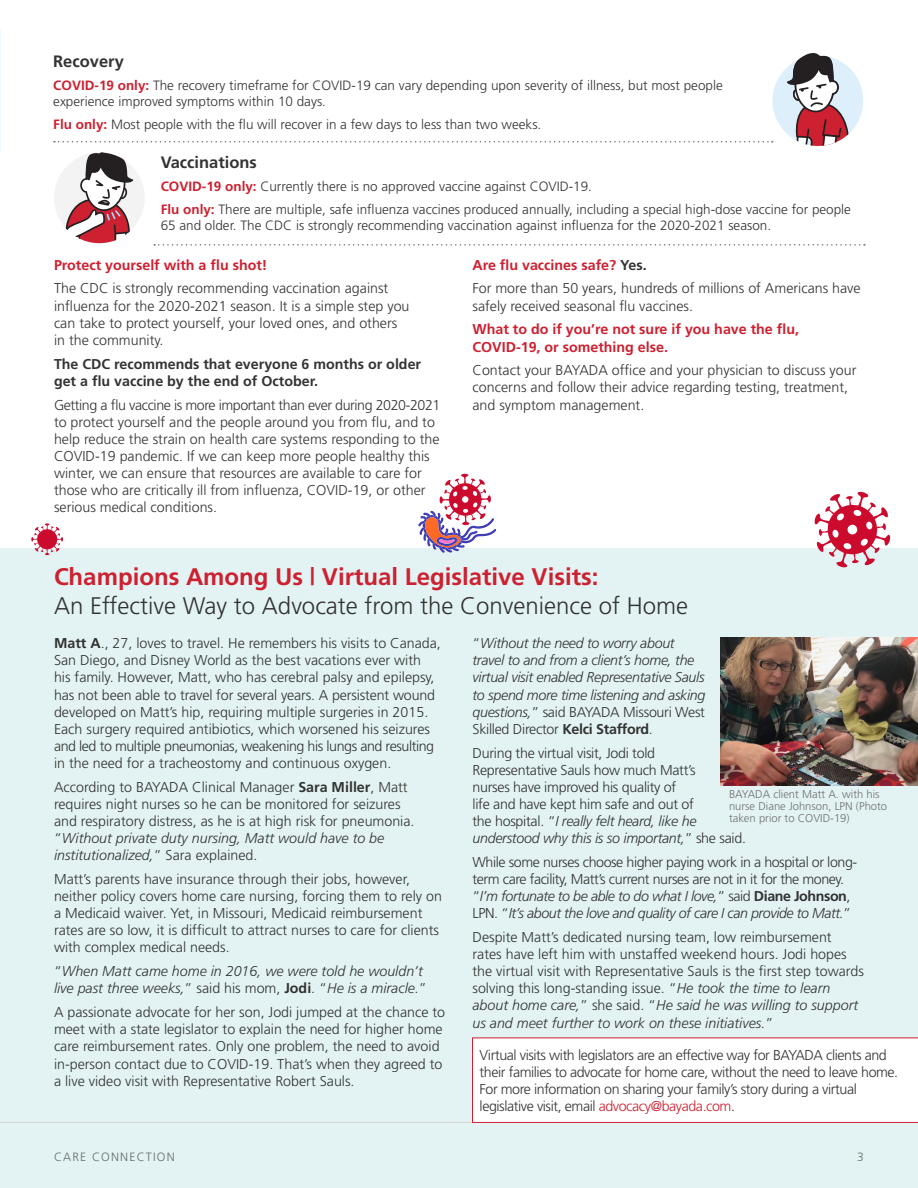
<style>
.page{position:relative;width:918px;height:1188px;background:#fff}
.page>*{position:absolute;margin:0;border:0;box-sizing:border-box;transform-origin:0 0}
.t1{font:300 24px "Frutiger";color:#323332}
.t2{font:700 24px "Frutiger";color:#cd2030}
.subhead_2020{font:700 16.5px "Frutiger";color:#323332}
.t3{font:300 14.25px/17.1px "Frutiger";color:#323332}
.t4{font:300 14.25px/17.1px "Frutiger";letter-spacing:-.03em;color:#323332}
.t5{font:300 14.25px/17.1px "Frutiger";letter-spacing:-.02em;color:#323332}
.t6{font:italic 300 14.25px/17.1px "Frutiger";letter-spacing:-.02em;color:#323332}
.t7{font:700 14.25px/17.1px "Frutiger";color:#cd2030}
.t8{font:italic 300 14.25px/17.1px "Frutiger";color:#323332}
.t9{font:700 14.25px/17.1px "Frutiger";color:#323332}
.subhead_2020-2{font:300 13.5px/16.2px "Frutiger";color:#323332}
.t10{font:300 12px "Frutiger";letter-spacing:.1em;color:#717271}
.subhead_2020-3{font:300 11.25px/12px "Frutiger";color:#6f7070}
.s1{font-weight:700;color:#cd2030}
.s2{color:#323332}
.s3{font-weight:700}
.s4{font-style:italic}
.s5{font-style:normal}
.s6{font-weight:700;font-style:normal}
.s7{color:#cd2030}
</style>
<div class="page">
<div style="left:0;top:548px;width:918px;height:640px;background:#e3f3f3"></div>
<hr style="left:0;top:1122px;width:918px;height:1px;background:#d3d2d1">
<svg style="left:0;top:56px;width:1px;height:50px"></svg>
<svg style="left:54px;top:141px;width:719px;height:2px"></svg>
<svg style="left:154px;top:244px;width:711px;height:2px"></svg>
<img style="left:721px;top:637px;width:197px;height:149px">
<svg style="left:31px;top:523px;width:32px;height:32px"></svg>
<svg style="left:418px;top:474px;width:78px;height:79px"></svg>
<svg style="left:814px;top:491px;width:76px;height:77px"></svg>
<div style="left:54px;top:152px;width:91px;height:91px;background:#f3f3f3;border-radius:50%"></div>
<svg style="left:65px;top:152px;width:68px;height:91px"></svg>
<div style="left:773px;top:55px;width:90px;height:91px;background:#dceffa;border-radius:50%"></div>
<svg style="left:787px;top:53px;width:62px;height:93px"></svg>
<div style="left:472px;top:1038px;width:446px;height:85px;background:#fff"></div>
<p class="subhead_2020" style="left:53px;top:51px;width:72px">Recovery</p>
<p class="subhead_2020-2" style="left:53px;top:77px;width:671px"><span class="s1">COVID-19 only:</span> The recovery timeframe for COVID-19 can vary depending upon severity of illness, but most people experience improved symptoms within 10 days.</p>
<p class="subhead_2020-2" style="left:53px;top:116px;width:490px"><span class="s1">Flu only:</span> Most people with the flu will recover in a few days to less than two weeks.</p>
<p class="subhead_2020" style="left:161px;top:152px;width:98px">Vaccinations</p>
<p class="subhead_2020-2" style="left:161px;top:178px;width:433px"><span class="s1">COVID-19 only:</span> Currently there is no approved vaccine against COVID-19.</p>
<p class="subhead_2020-2" style="left:161px;top:201px;width:692px"><span class="s1">Flu only:</span> There are multiple, safe influenza vaccines produced annually, including a special high-dose vaccine for people<br>65 and older. The CDC is strongly recommending vaccination against influenza for the 2020-2021 season.</p>
<p class="t7" style="left:54px;top:256px;width:215px">Protect yourself with a flu shot!</p>
<p class="t3" style="left:54px;top:280px;width:357px">The CDC is strongly recommending vaccination against influenza for the 2020-2021 season. It is a simple step you can take to protect yourself, your loved ones, and others in the community.</p>
<p class="t9" style="left:54px;top:355px;width:369px">The CDC recommends that everyone 6 months or older get a flu vaccine by the end of October.</p>
<p class="t3" style="left:54px;top:396px;width:388px">Getting a flu vaccine is more important than ever during 2020-2021 to protect yourself and the people around you from flu, and to help reduce the strain on health care systems responding to the COVID-19 pandemic. If we can keep more people healthy this winter, we can ensure that resources are available to care for those who are critically ill from influenza, COVID-19, or other serious medical conditions.</p>
<p class="t7" style="left:472px;top:256px;width:176px">Are flu vaccines safe? <span class="s2">Yes.</span></p>
<p class="t3" style="left:472px;top:280px;width:390px">For more than 50 years, hundreds of millions of Americans have safely received seasonal flu vaccines.</p>
<p class="t7" style="left:472px;top:321px;width:328px">What to do if you’re not sure if you have the flu,<br>COVID-19, or something else.</p>
<p class="t3" style="left:472px;top:362px;width:385px">Contact your BAYADA office and your physician to discuss your concerns and follow their advice regarding testing, treatment, and symptom management.</p>
<p class="t2" style="left:54px;top:563px;width:546px">Champions Among Us | Virtual Legislative Visits:</p>
<p class="t1" style="left:54px;top:592px;width:636px">An Effective Way to Advocate from the Convenience of Home</p>
<p class="t3" style="left:54px;top:635px;width:388px"><span class="s3">Matt A</span>., 27, loves to travel. He remembers his visits to Canada, San Diego, and Disney World as the best vacations ever with his family. However, Matt, who has cerebral palsy and epilepsy, has not been able to travel for several years. A persistent wound developed on Matt’s hip, requiring multiple surgeries in 2015.<br>Each surgery required antibiotics, which worsened his seizures and led to multiple pneumonias, weakening his lungs and resulting in the need for a tracheostomy and continuous oxygen.</p>
<p class="t3" style="left:54px;top:778px;width:362px">According to BAYADA Clinical Manager <span class="s3">Sara Miller</span>, Matt requires night nurses so he can be monitored for seizures and respiratory distress, as he is at high risk for pneumonia. “<span class="s4">Without private duty nursing, Matt would have to be institutionalized,</span>” Sara explained.</p>
<p class="t3" style="left:54px;top:871px;width:389px">Matt’s parents have insurance through their jobs, however, neither policy covers home care nursing, forcing them to rely on a Medicaid waiver. Yet, in Missouri, Medicaid reimbursement rates are so low, it is difficult to attract nurses to care for clients with complex medical needs.</p>
<p class="t8" style="left:54px;top:963px;width:374px"><span class="s5">“</span>When Matt came home in 2016, we were told he wouldn’t live past three weeks,<span class="s5">” said his mom,</span> <span class="s6">Jodi</span><span class="s5">. “</span>He is a miracle.<span class="s5">”</span></p>
<p class="t3" style="left:54px;top:1004px;width:393px">A passionate advocate for her son, Jodi jumped at the chance to meet with a state legislator to explain the need for higher home care reimbursement rates. Only one problem, the need to avoid in-person contact due to COVID-19. That’s when they agreed to a live video visit with Representative Robert Sauls.</p>
<p class="t6" style="left:472px;top:635px;width:235px"><span class="s5">“</span>Without the need to worry about travel to and from a client’s home, the virtual visit enabled Representative Sauls to spend more time listening and asking questions,<span class="s5">” said BAYADA Missouri West Skilled Director</span> <span class="s6">Kelci Stafford</span><span class="s5">.</span></p>
<p class="t5" style="left:472px;top:744px;width:275px">During the virtual visit, Jodi told<br>Representative Sauls how much Matt’s<br>nurses have improved his quality of<br>life and have kept him safe and out of<br>the hospital. “<span class="s4">I really felt heard, like he understood why this is so important,</span>” she said.</p>
<p class="t4" style="left:472px;top:853px;width:386px">While some nurses choose higher paying work in a hospital or long&shy;term care facility, Matt’s current nurses are not in it for the money. “<span class="s4">I’m fortunate to be able to do what I love,</span>” said <span class="s3">Diane Johnson</span>, LPN. “<span class="s4">It’s about the love and quality of care I can provide to Matt.</span>”</p>
<p class="t3" style="left:472px;top:929px;width:393px">Despite Matt’s dedicated nursing team, low reimbursement rates have left him with unstaffed weekend hours. Jodi hopes the virtual visit with Representative Sauls is the first step towards solving this long-standing issue. “<span class="s4">He took the time to learn about home care,</span>” she said. “<span class="s4">He said he was willing to support us and meet further to work on these initiatives.</span>”</p>
<p class="subhead_2020-3" style="left:729px;top:788px;width:160px">BAYADA client Matt A. with his nurse Diane Johnson, LPN (Photo taken prior to COVID-19)</p>
<p class="t4" style="left:480px;top:1047px;width:420px">Virtual visits with legislators are an effective way for BAYADA clients and their families to advocate for home care, without the need to leave home.<br>For more information on sharing your family’s story during a virtual legislative visit, email <span class="s7">advocacy@bayada.com</span>.</p>
<p class="t10" style="left:54px;top:1150px;width:122px">CARE CONNECTION</p>
<p class="t10" style="left:857px;top:1150px;width:8px">3</p>
</div>
